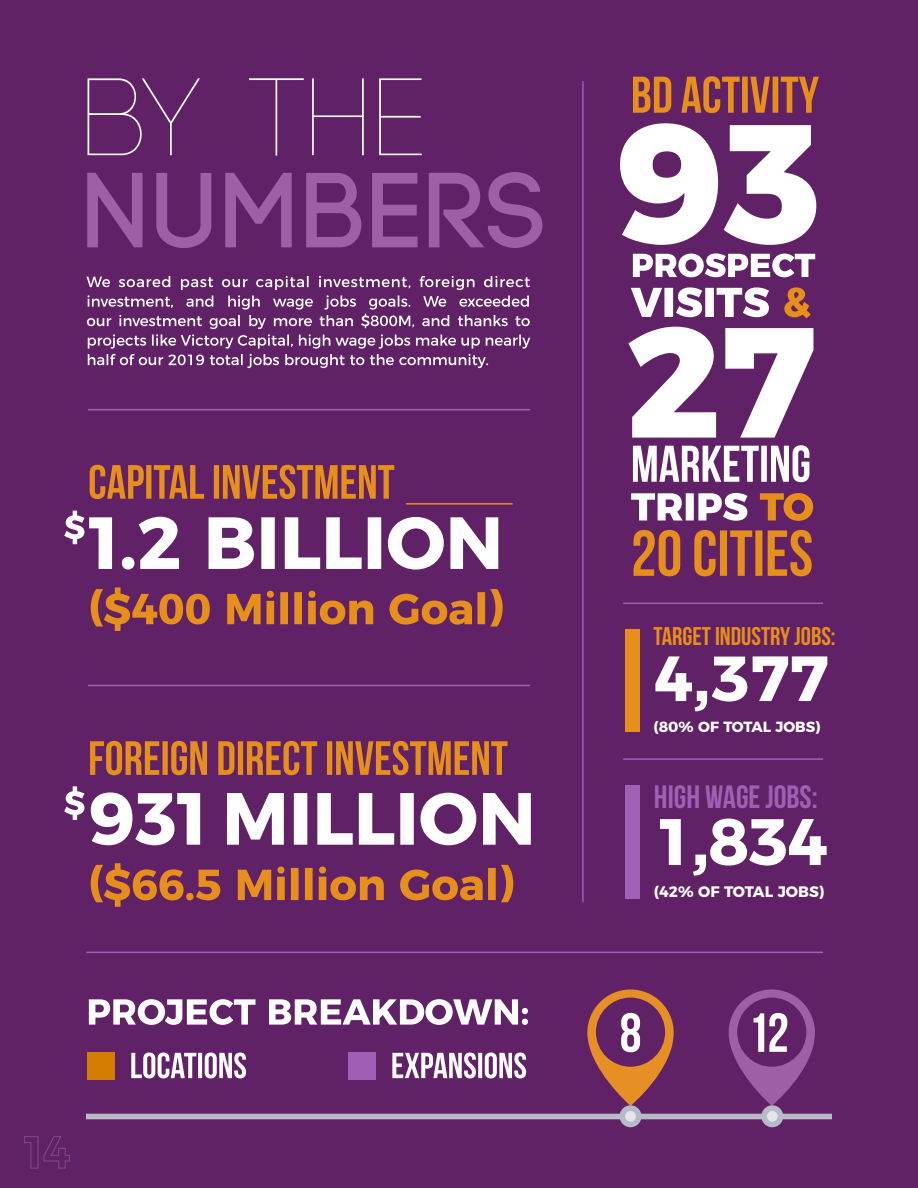
<style>
.page{position:relative;width:918px;height:1188px;background:#612166}
.page>*{position:absolute;margin:0;border:0;box-sizing:border-box;transform-origin:0 0}
.t1{font:71.1px "Bebas Neue";color:#fff}
.t2{font:700 65.55px "Montserrat";color:#fff}
.t3{font:700 63.6px "Montserrat";color:#fff}
.t4{font:32.25px "Bebas Neue";color:#9f60b5}
.t5{font:25.65px "Bebas Neue";color:#e68f1a}
.t6{font:700 15.15px "Montserrat";color:#fff}
.t7{font:700 14.7px "Montserrat";color:#fff}
.s1{font-family:"Gotham HTF"}
</style>
<div class="page">
<svg style="left:87px;top:172px;width:455px;height:76px"></svg>
<svg style="left:88px;top:78px;width:334px;height:78px"></svg>
<svg style="left:86px;top:276px;width:444px;height:92px"></svg>
<svg style="left:634px;top:530px;width:178px;height:46px"></svg>
<svg style="left:760px;top:493px;width:53px;height:28px"></svg>
<svg style="left:631px;top:493px;width:116px;height:28px"></svg>
<svg style="left:633px;top:445px;width:176px;height:37px"></svg>
<svg style="left:628px;top:327px;width:185px;height:111px"></svg>
<svg style="left:784px;top:287px;width:27px;height:31px"></svg>
<svg style="left:631px;top:287px;width:138px;height:30px"></svg>
<svg style="left:633px;top:253px;width:182px;height:24px"></svg>
<svg style="left:620px;top:123px;width:196px;height:122px"></svg>
<svg style="left:633px;top:76px;width:186px;height:37px"></svg>
<hr style="left:917px;top:654px;width:1px;height:49px;background:#a15eb5">
<hr style="left:86px;top:952px;width:737px;height:1px;background:#a15eb5">
<hr style="left:582px;top:81px;width:2px;height:821px;background:#a15eb5">
<div style="left:86px;top:1114px;width:745px;height:5px;background:#b6bac9"></div>
<svg style="left:587px;top:990px;width:87px;height:137px"></svg>
<svg style="left:729px;top:990px;width:86px;height:137px"></svg>
<div style="left:348px;top:1052px;width:28px;height:28px;background:#a15eb5"></div>
<div style="left:87px;top:1052px;width:28px;height:28px;background:#d47e00"></div>
<svg style="left:89px;top:999px;width:439px;height:26px"></svg>
<svg style="left:392px;top:1053px;width:134px;height:25px"></svg>
<svg style="left:131px;top:1053px;width:115px;height:25px"></svg>
<div style="left:625px;top:629px;width:15px;height:103px;background:#e68f1a"></div>
<div style="left:625px;top:785px;width:15px;height:114px;background:#9f60b5"></div>
<svg style="left:90px;top:741px;width:418px;height:34px"></svg>
<svg style="left:64px;top:786px;width:467px;height:59px"></svg>
<hr style="left:88px;top:685px;width:442px;height:1px;background:#a15eb5">
<hr style="left:623px;top:758px;width:200px;height:2px;background:#a15eb5">
<hr style="left:623px;top:603px;width:200px;height:1px;background:#a15eb5">
<hr style="left:88px;top:409px;width:442px;height:1px;background:#a15eb5">
<svg style="left:91px;top:587px;width:412px;height:44px"></svg>
<svg style="left:91px;top:863px;width:422px;height:44px"></svg>
<svg style="left:90px;top:465px;width:304px;height:34px"></svg>
<svg style="left:64px;top:511px;width:434px;height:59px"></svg>
<hr style="left:406px;top:503px;width:107px;height:2px;background:#e68f1a">
<svg style="left:24px;top:1136px;width:46px;height:33px"></svg>
<p class="t5" style="left:654px;top:622px;width:184px">TARGET INDUSTRY JOBS:</p>
<h3 class="t3" style="left:654px;top:626px;width:177px">4<span class="s1">,</span>377</h3>
<p class="t7" style="left:654px;top:715px;width:168px">(80% OF TOTAL JOBS)</p>
<h1 class="t1" style="left:684px;top:617px;width:102px">42%</h1>
<p class="t4" style="left:654px;top:779px;width:165px">HIGH WAGE JOBS:</p>
<h2 class="t2" style="left:654px;top:788px;width:175px">1<span class="s1">,</span>834</h2>
<p class="t6" style="left:654px;top:879px;width:172px">(42% OF TOTAL JOBS)</p>
</div>
